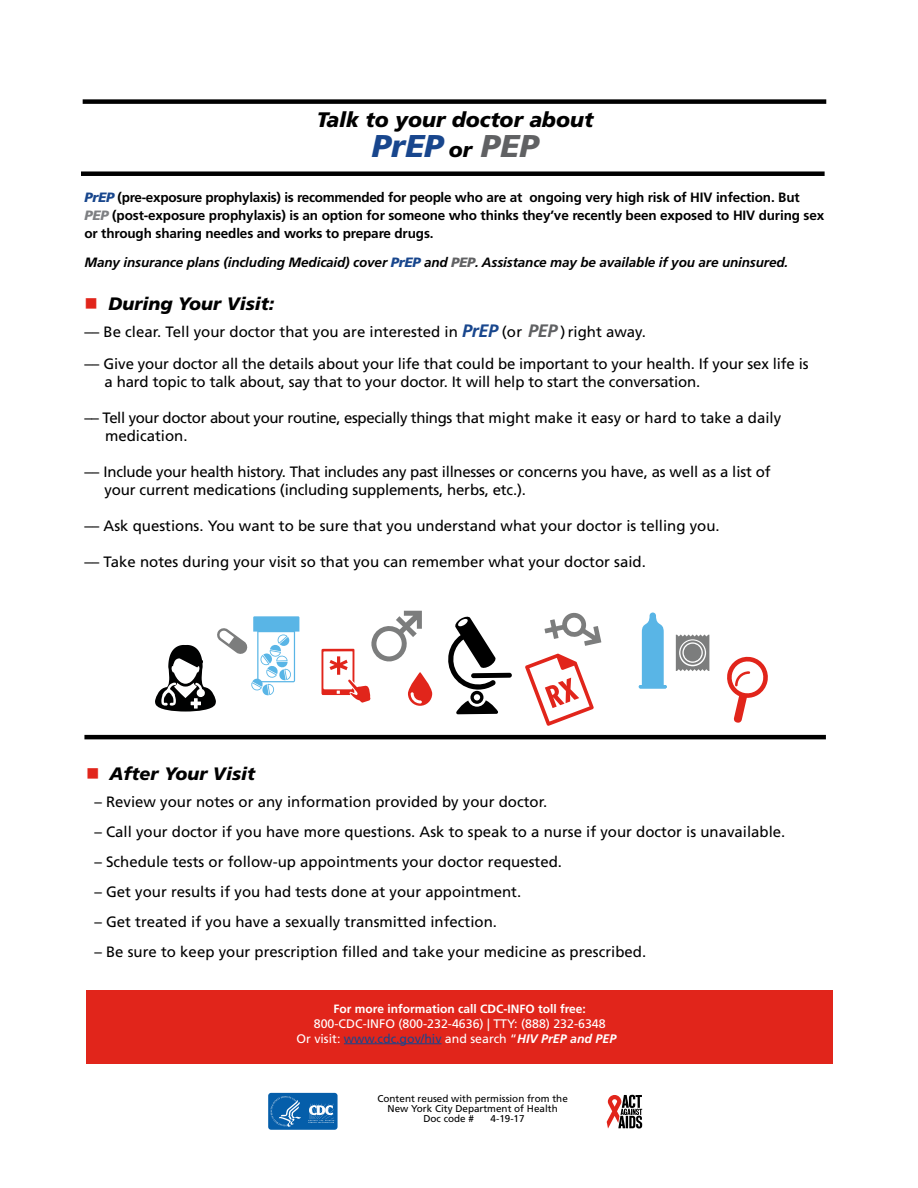
<style>
.page{position:relative;width:918px;height:1188px;background:#fff}
.page>*{position:absolute;margin:0;border:0;box-sizing:border-box;transform-origin:0 0}
.t1{font:italic 900 31.5px "Frutiger LT Std";color:#18468d}
.t2{font:italic 900 21px "Frutiger LT Std";color:#000}
.t3{font:italic 900 18px "Frutiger LT Std";color:#000}
.t4{font:15px/18px "Frutiger LT Std";color:#000}
.t5{font:15px/18px "Frutiger LT Std";letter-spacing:-.025em;color:#000}
.t6{font:700 13.5px/18px "Frutiger LT Std";letter-spacing:-.01em;color:#000}
.t7{font:italic 700 13.5px "Frutiger LT Std";letter-spacing:-.01em;color:#000}
.t8{font:12.3px/14.9px "Frutiger LT Std";color:#fff;text-align:center}
.t9{font:700 12px "Frutiger LT Std";color:#fff}
.t10{font:9.9px "Frutiger LT Std";color:#000}
.s1{font-size:21px;color:#000}
.s2{color:#606163}
.s3{font-weight:900;font-style:italic;color:#18468d}
.s4{font-weight:900;font-style:italic;color:#7e8083}
.s5{font-weight:900;color:#18468d}
.s6{font-weight:900;color:#606163}
.s7{color:#e1251b}
.s8{font-weight:700;font-style:italic;font-size:18px;color:#18468d}
.s9{font-weight:700;font-style:italic;font-size:18px;color:#606163}
.s10{color:#18468d}
.s11{font-weight:700;font-style:italic}
</style>
<div class="page">
<div style="left:87px;top:990px;width:746px;height:74px;background:#e1251b"></div>
<hr style="left:344px;top:1043px;width:98px;height:1px;background:#18468d">
<hr style="left:84px;top:735px;width:742px;height:4px;background:#000">
<div style="left:83px;top:99px;width:743px;height:5px;background:#000"></div>
<div style="left:81px;top:171px;width:744px;height:5px;background:#000"></div>
<svg style="left:727px;top:656px;width:41px;height:67px"></svg>
<svg style="left:448px;top:616px;width:64px;height:98px"></svg>
<svg style="left:642px;top:613px;width:22px;height:72px;background:#6cbde8"></svg>
<hr style="left:639px;top:685px;width:28px;height:3px;background:#59b5e6;border-radius:2px">
<svg style="left:544px;top:612px;width:57px;height:34px"></svg>
<svg style="left:525px;top:654px;width:69px;height:72px"></svg>
<svg style="left:676px;top:635px;width:33px;height:36px"></svg>
<svg style="left:155px;top:616px;width:144px;height:96px"></svg>
<svg style="left:322px;top:611px;width:110px;height:95px"></svg>
<img style="left:270px;top:1092px;width:65px;height:1px">
<div style="left:268px;top:1093px;width:70px;height:37px;background:#055eaa;border-radius:3px"></div>
<svg style="left:308px;top:1104px;width:27px;height:19px"></svg>
<svg style="left:270px;top:1096px;width:31px;height:31px"></svg>
<svg style="left:607px;top:1095px;width:35px;height:34px"></svg>
<h2 class="t2" style="left:317px;top:107px;width:278px">Talk to your doctor about</h2>
<h2 class="t1" style="left:372px;top:127px;width:168px">PrEP <span class="s1">or</span> <span class="s2">PEP</span></h2>
<p class="t6" style="left:84px;top:189px;width:741px"><span class="s3">PrEP</span> (pre-exposure prophylaxis) is recommended for people who are at ongoing very high risk of HIV infection. But<br><span class="s4">PEP</span> (post-exposure prophylaxis) is an option for someone who thinks they’ve recently been exposed to HIV during sex or through sharing needles and works to prepare drugs.</p>
<p class="t7" style="left:84px;top:254px;width:705px">Many insurance plans (including Medicaid) cover <span class="s5">PrEP</span> and <span class="s6">PEP</span>. Assistance may be available if you are uninsured.</p>
<p class="t3" style="left:84px;top:293px;width:191px"><span class="s7">■</span> During Your Visit:</p>
<p class="t4" style="left:84px;top:323px;width:563px">–– Be clear. Tell your doctor that you are interested in <span class="s8">PrEP</span> (or <span class="s9">PEP</span> ) right away.</p>
<p class="t4" style="left:105px;top:355px;width:706px;text-indent:-20px">–– Give your doctor all the details about your life that could be important to your health. If your sex life is a hard topic to talk about, say that to your doctor. It will help to start the conversation.</p>
<p class="t5" style="left:105px;top:409px;width:678px;text-indent:-21px">–– Tell your doctor about your routine, especially things that might make it easy or hard to take a daily medication.</p>
<p class="t4" style="left:104px;top:463px;width:668px;text-indent:-20px">–– Include your health history. That includes any past illnesses or concerns you have, as well as a list of your current medications (including supplements, herbs, etc.).</p>
<p class="t4" style="left:84px;top:517px;width:637px">–– Ask questions. You want to be sure that you understand what your doctor is telling you.</p>
<p class="t4" style="left:84px;top:553px;width:563px">–– Take notes during your visit so that you can remember what your doctor said.</p>
<p class="t3" style="left:86px;top:763px;width:170px"><span class="s7">■</span> After Your Visit</p>
<p class="t4" style="left:94px;top:793px;width:454px">– Review your notes or any information provided by your doctor.</p>
<p class="t4" style="left:94px;top:823px;width:693px">– Call your doctor if you have more questions. Ask to speak to a nurse if your doctor is unavailable.</p>
<p class="t4" style="left:94px;top:853px;width:469px">– Schedule tests or follow-up appointments your doctor requested.</p>
<p class="t4" style="left:94px;top:883px;width:428px">– Get your results if you had tests done at your appointment.</p>
<p class="t4" style="left:94px;top:913px;width:404px">– Get treated if you have a sexually transmitted infection.</p>
<p class="t4" style="left:94px;top:943px;width:553px">– Be sure to keep your prescription flled and take your medicine as prescribed.</p>
<p class="t9" style="left:334px;top:1002px;width:254px">For more information call CDC-INFO toll free:</p>
<p class="t8" style="left:296px;top:1016px;width:321px">800-CDC-INFO (800-232-4636) | TTY: (888) 232-6348<br>Or visit: <span class="s10">www.cdc.gov/hiv</span> and search “<span class="s11">HIV PrEP and PEP</span></p>
<p class="t10" style="left:378px;top:1093px;width:192px">Content reused with permission from the</p>
<p class="t10" style="left:388px;top:1103px;width:172px">New York City Department of Health</p>
<p class="t10" style="left:423px;top:1113px;width:52px">Doc code #</p>
<p class="t10" style="left:491px;top:1113px;width:36px">4-19-17</p>
</div>
